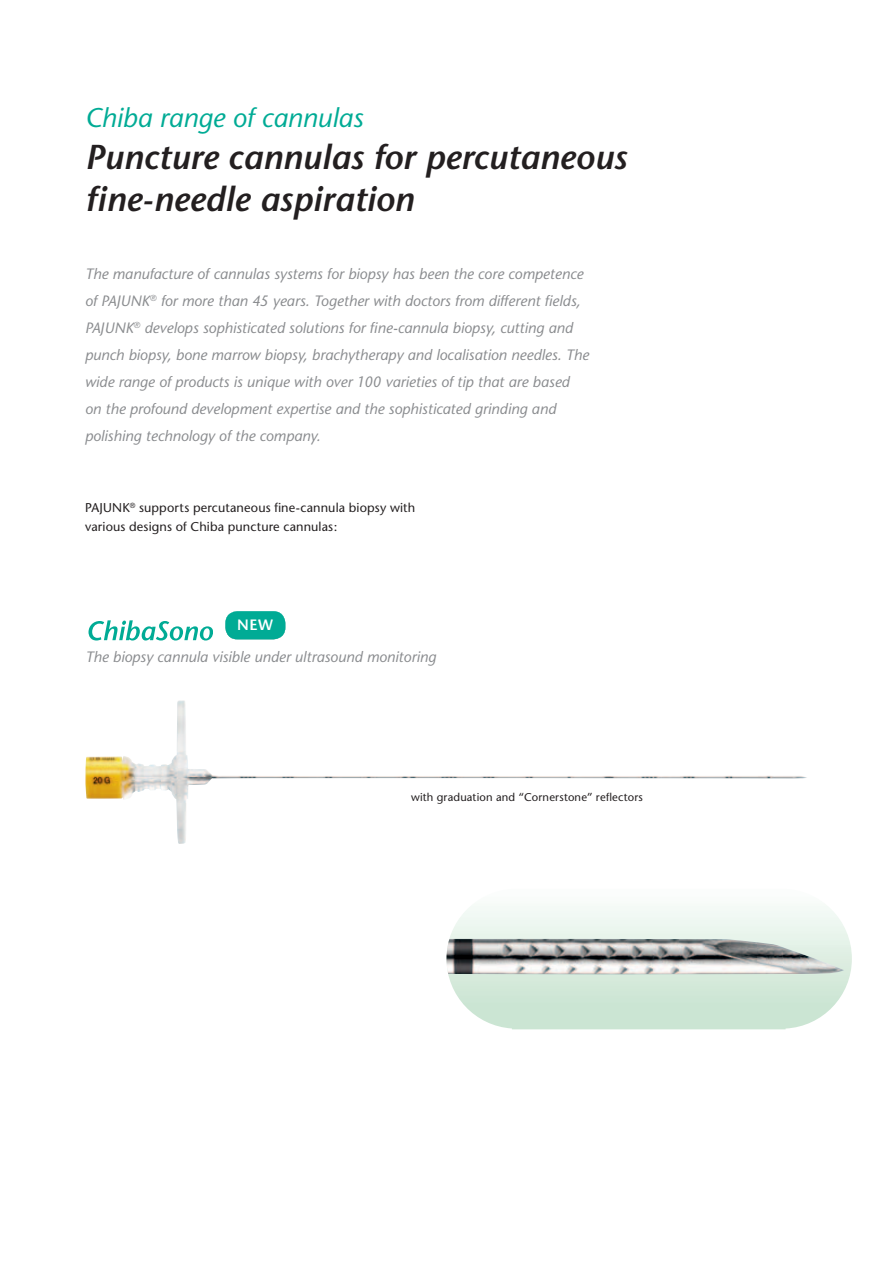
<style>
.page{position:relative;width:893px;height:1263px;background:#fff}
.page>*{position:absolute;margin:0;border:0;box-sizing:border-box;transform-origin:0 0}
.t1{font:italic 600 34.5px/42px "Stone Sans";color:#231f20}
.t2{font:italic 27px "Stone Sans";color:#00ab95}
.t3{font:italic 15px/27px "Stone Sans";color:#8a8c8f}
.t4{font:600 15px "Stone Sans";color:#fff}
.t5{font:12.75px/18.8px "Stone Sans";letter-spacing:.01em;color:#231f20}
.t6{font:11.25px "Stone Sans";letter-spacing:.015em;color:#231f20}
</style>
<div class="page">
<img style="left:85px;top:700px;width:722px;height:144px">
<svg style="left:448px;top:906px;width:404px;height:123px"></svg>
<img style="left:446px;top:939px;width:398px;height:35px">
<svg style="left:88px;top:620px;width:125px;height:20px"></svg>
<svg style="left:225px;top:611px;width:60px;height:28px"></svg>
<h2 class="t2" style="left:85px;top:107px;width:280px">Chiba range of cannulas</h2>
<h1 class="t1" style="left:85px;top:139px;width:543px">Puncture cannulas for percutaneous fine-needle aspiration</h1>
<p class="t3" style="left:85px;top:262px;width:506px">The manufacture of cannulas systems for biopsy has been the core competence of PAJUNK<sup>®</sup> for more than 45 years. Together with doctors from different fields, PAJUNK<sup>®</sup> develops sophisticated solutions for fine-cannula biopsy, cutting and punch biopsy, bone marrow biopsy, brachytherapy and localisation needles. The wide range of products is unique with over 100 varieties of tip that are based on the profound development expertise and the sophisticated grinding and polishing technology of the company.</p>
<p class="t5" style="left:85px;top:499px;width:332px">PAJUNK<sup>®</sup> supports percutaneous fine-cannula biopsy with various designs of Chiba puncture cannulas:</p>
<p class="t4" style="left:237px;top:619px;width:37px">NEW</p>
<p class="t3" style="left:85px;top:645px;width:352px">The biopsy cannula visible under ultrasound monitoring</p>
<p class="t6" style="left:411px;top:792px;width:233px">with graduation and “Cornerstone” reflectors</p>
</div>
